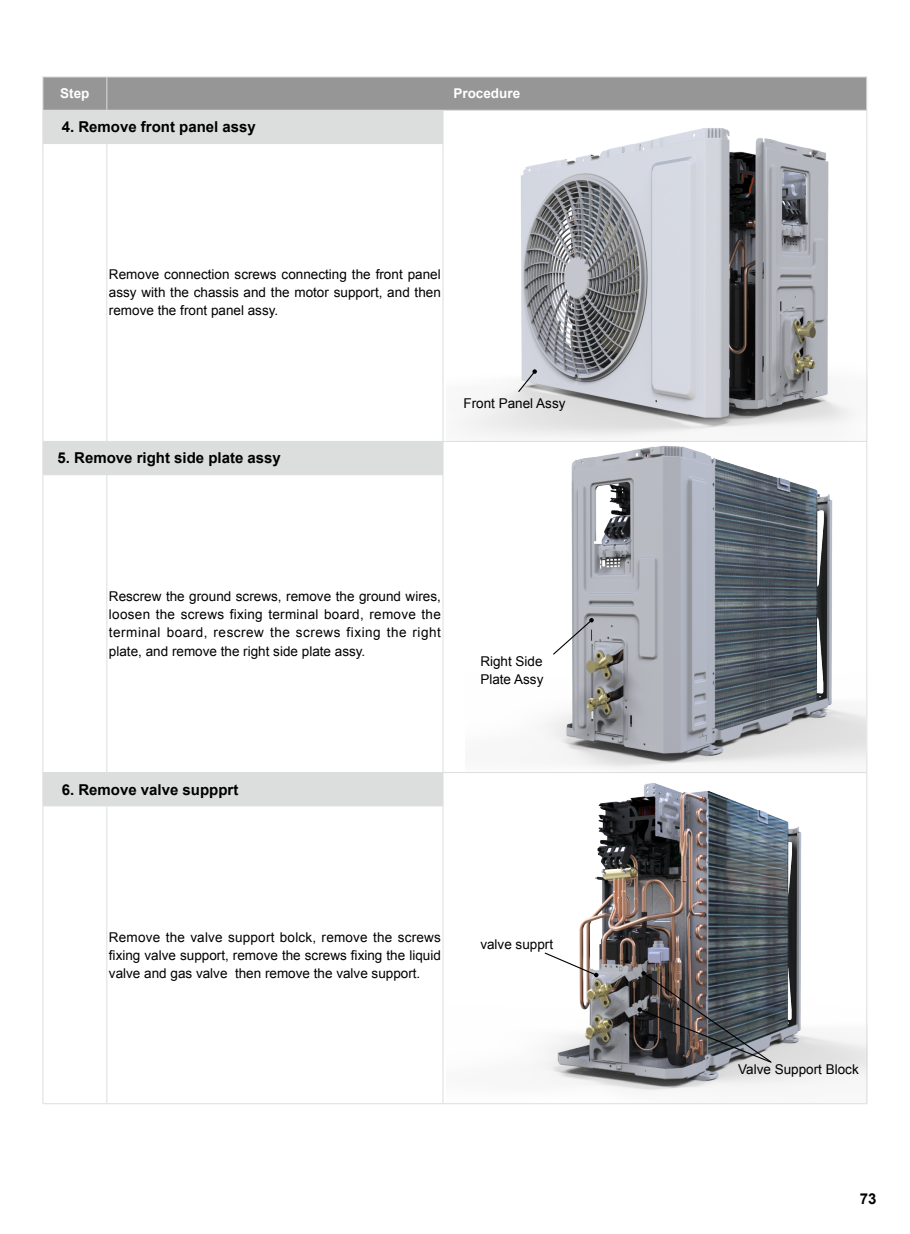
<style>
.page{position:relative;width:910px;height:1234px;background:#fff}
.page>*{position:absolute;margin:0;border:0;box-sizing:border-box;transform-origin:0 0}
.t1{font:700 15px "Arial";color:#000}
.t2{font:13.5px/18px "Arial";color:#000;text-align:justify}
.t3{font:700 13.5px "Arial";color:#fff}
</style>
<div class="page">
<img style="left:539px;top:783px;width:327px;height:308px">
<div style="left:44px;top:78px;width:822px;height:32px;background:#969697"></div>
<svg style="left:44px;top:111px;width:399px;height:694px"></svg>
<hr style="left:43px;top:77px;width:64px;height:1px;background:#dcdddd">
<hr style="left:43px;top:77px;width:1px;height:33px;background:#dcdddd">
<hr style="left:107px;top:77px;width:336px;height:1px;background:#dcdddd">
<hr style="left:106px;top:77px;width:1px;height:33px;background:#dcdddd">
<hr style="left:443px;top:77px;width:424px;height:1px;background:#dcdddd">
<hr style="left:866px;top:77px;width:1px;height:33px;background:#dcdddd">
<hr style="left:43px;top:110px;width:64px;height:1px;background:#dcdddd">
<hr style="left:43px;top:111px;width:1px;height:32px;background:#dcdddd">
<hr style="left:107px;top:110px;width:336px;height:1px;background:#dcdddd">
<hr style="left:443px;top:110px;width:424px;height:1px;background:#dcdddd">
<hr style="left:443px;top:111px;width:1px;height:32px;background:#dcdddd">
<hr style="left:866px;top:111px;width:1px;height:32px;background:#dcdddd">
<hr style="left:43px;top:143px;width:64px;height:1px;background:#dcdddd">
<hr style="left:43px;top:144px;width:1px;height:297px;background:#dcdddd">
<hr style="left:107px;top:143px;width:336px;height:1px;background:#dcdddd">
<hr style="left:106px;top:144px;width:1px;height:297px;background:#dcdddd">
<hr style="left:443px;top:144px;width:1px;height:297px;background:#dcdddd">
<hr style="left:43px;top:441px;width:64px;height:1px;background:#dcdddd">
<hr style="left:43px;top:441px;width:1px;height:33px;background:#dcdddd">
<hr style="left:107px;top:441px;width:336px;height:1px;background:#dcdddd">
<hr style="left:443px;top:441px;width:424px;height:1px;background:#dcdddd">
<hr style="left:443px;top:441px;width:1px;height:33px;background:#dcdddd">
<hr style="left:866px;top:441px;width:1px;height:33px;background:#dcdddd">
<hr style="left:866px;top:474px;width:1px;height:298px;background:#dcdddd">
<hr style="left:43px;top:474px;width:64px;height:1px;background:#dcdddd">
<hr style="left:43px;top:475px;width:1px;height:297px;background:#dcdddd">
<hr style="left:107px;top:474px;width:336px;height:1px;background:#dcdddd">
<hr style="left:106px;top:475px;width:1px;height:297px;background:#dcdddd">
<hr style="left:443px;top:475px;width:1px;height:297px;background:#dcdddd">
<hr style="left:43px;top:772px;width:64px;height:1px;background:#dcdddd">
<hr style="left:43px;top:772px;width:1px;height:33px;background:#dcdddd">
<hr style="left:107px;top:772px;width:336px;height:1px;background:#dcdddd">
<hr style="left:443px;top:772px;width:424px;height:1px;background:#dcdddd">
<hr style="left:443px;top:772px;width:1px;height:33px;background:#dcdddd">
<hr style="left:866px;top:772px;width:1px;height:33px;background:#dcdddd">
<hr style="left:866px;top:805px;width:1px;height:298px;background:#dcdddd">
<hr style="left:443px;top:1103px;width:424px;height:1px;background:#dcdddd">
<hr style="left:43px;top:805px;width:64px;height:1px;background:#dcdddd">
<hr style="left:43px;top:806px;width:1px;height:297px;background:#dcdddd">
<hr style="left:107px;top:805px;width:336px;height:1px;background:#dcdddd">
<hr style="left:106px;top:806px;width:1px;height:297px;background:#dcdddd">
<hr style="left:443px;top:806px;width:1px;height:297px;background:#dcdddd">
<hr style="left:43px;top:1103px;width:64px;height:1px;background:#dcdddd">
<hr style="left:107px;top:1103px;width:336px;height:1px;background:#dcdddd">
<img style="left:545px;top:445px;width:321px;height:324px">
<img style="left:463px;top:128px;width:404px;height:313px">
<svg style="left:517px;top:369px;width:20px;height:24px"></svg>
<svg style="left:552px;top:618px;width:42px;height:37px"></svg>
<svg style="left:544px;top:951px;width:54px;height:26px"></svg>
<svg style="left:637px;top:970px;width:135px;height:93px"></svg>
<p class="t3" style="left:60px;top:85px;width:31px">Step</p>
<p class="t3" style="left:453px;top:85px;width:68px">Procedure</p>
<p class="t1" style="left:62px;top:117px;width:196px">4. Remove front panel assy</p>
<p class="t2" style="left:109px;top:266px;width:333px">Remove connection screws connecting the front panel assy with the chassis and the motor support, and then remove the front panel assy.</p>
<p class="t1" style="left:58px;top:448px;width:225px">5. Remove right side plate assy</p>
<p class="t2" style="left:463px;top:394px;width:104px">Front Panel Assy</p>
<p class="t2" style="left:109px;top:587px;width:333px">Rescrew the ground screws, remove the ground wires, loosen the screws fixing terminal board, remove the terminal board, rescrew the screws fixing the right plate, and remove the right side plate assy.</p>
<p class="t1" style="left:62px;top:779px;width:178px">6. Remove valve suppprt</p>
<p class="t2" style="left:480px;top:652px;width:65px">Right Side<br>Plate Assy</p>
<p class="t2" style="left:109px;top:927px;width:333px">Remove the valve support bolck, remove the screws fixing valve support, remove the screws fixing the liquid valve and gas valve then remove the valve support.</p>
<p class="t2" style="left:480px;top:935px;width:74px">valve supprt</p>
<p class="t2" style="left:738px;top:1060px;width:122px">Valve Support Block</p>
<p class="t1" style="left:860px;top:1188px;width:18px">73</p>
</div>
